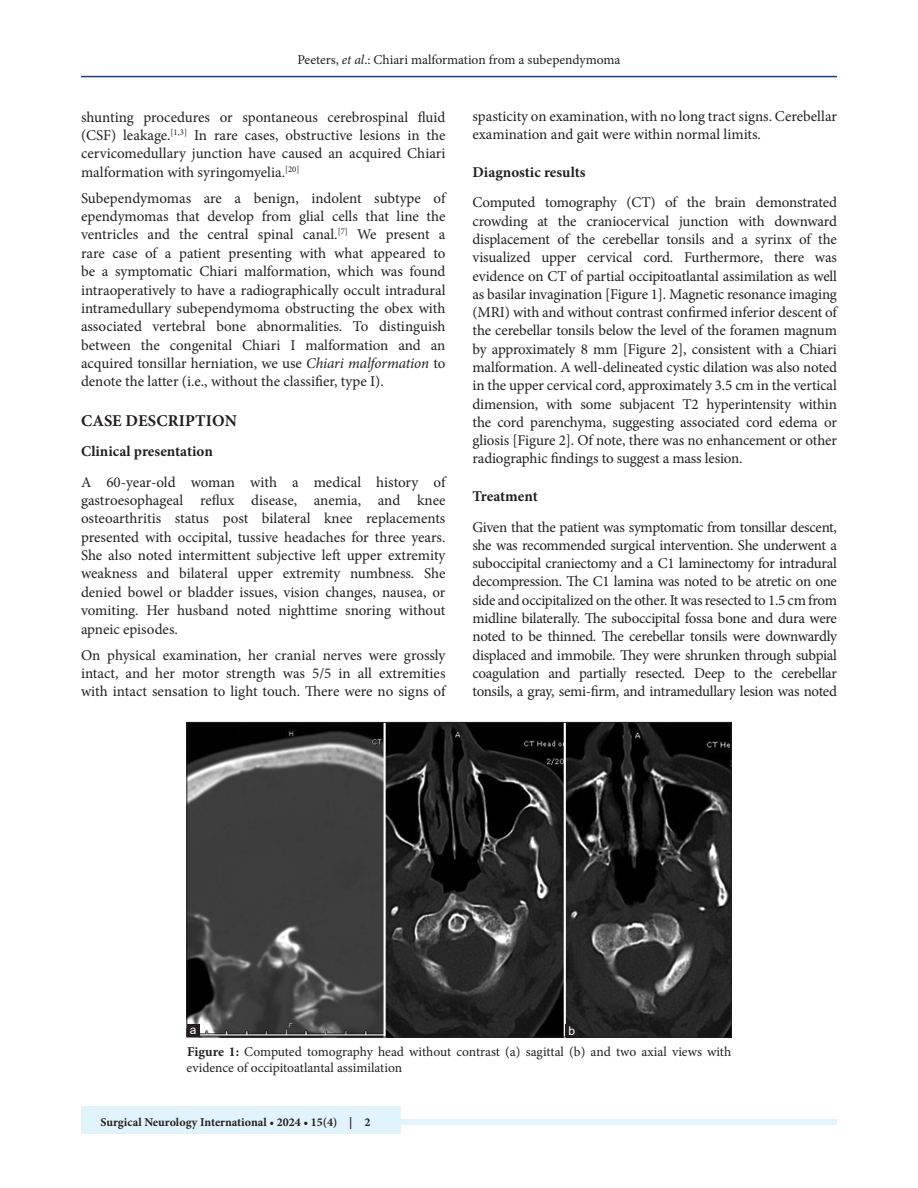
<style>
.page{position:relative;width:918px;height:1188px;background:#fff}
.page>*{position:absolute;margin:0;border:0;box-sizing:border-box;transform-origin:0 0}
.t1{font:700 16.5px "Minion Pro";letter-spacing:.01em;color:#231f20}
.TX{font:15px/18.3px "Minion Pro";letter-spacing:-.005em;color:#231f20;text-align:justify}
.H2_No_Above_Space{font:700 15px "Minion Pro";color:#231f20}
.FGC{font:13.5px/16.5px "Minion Pro";color:#231f20}
.JF{font:700 12px "Minion Pro";color:#231f20}
.LABEL{font:12px "Arial";color:#fff}
.s1{font-style:italic}
.s2{font-weight:700}
</style>
<div class="page">
<hr style="left:81px;top:76px;width:756px;height:1px;background:#164077">
<div style="left:81px;top:1119px;width:756px;height:6px;background:#e1f4fc"></div>
<div style="left:81px;top:1106px;width:319px;height:28px;background:#e1f4fc"></div>
<img style="left:189px;top:724px;width:540px;height:311px">
<div style="left:566px;top:1024px;width:12px;height:13px;background:#231f20"></div>
<div style="left:187px;top:1024px;width:13px;height:13px;background:#231f20"></div>
<p class="FGC" style="left:297px;top:51px;width:325px">Peeters, <span class="s1">et al</span>.: Chiari malformation from a subependymoma</p>
<p class="TX" style="left:81px;top:108px;width:366px">shunting procedures or spontaneous cerebrospinal fluid (CSF) leakage.<sup>[1,3]</sup> In rare cases, obstructive lesions in the cervicomedullary junction have caused an acquired Chiari malformation with syringomyelia.<sup>[20]</sup></p>
<p class="TX" style="left:81px;top:189px;width:366px">Subependymomas are a benign, indolent subtype of ependymomas that develop from glial cells that line the ventricles and the central spinal canal.<sup>[7]</sup> We present a rare case of a patient presenting with what appeared to be a symptomatic Chiari malformation, which was found intraoperatively to have a radiographically occult intradural intramedullary subependymoma obstructing the obex with associated vertebral bone abnormalities. To distinguish between the congenital Chiari I malformation and an acquired tonsillar herniation, we use <span class="s1">Chiari malformation</span> to denote the latter (i.e., without the classifier, type I).</p>
<h1 class="t1" style="left:81px;top:409px;width:157px">CASE DESCRIPTION</h1>
<p class="H2_No_Above_Space" style="left:81px;top:441px;width:133px">Clinical presentation</p>
<p class="TX" style="left:81px;top:473px;width:366px">A 60-year-old woman with a medical history of gastroesophageal reflux disease, anemia, and knee osteoarthritis status post bilateral knee replacements presented with occipital, tussive headaches for three years.<br>She also noted intermittent subjective left upper extremity weakness and bilateral upper extremity numbness. She denied bowel or bladder issues, vision changes, nausea, or vomiting. Her husband noted nighttime snoring without apneic episodes.</p>
<p class="TX" style="left:81px;top:646px;width:366px">On physical examination, her cranial nerves were grossly intact, and her motor strength was 5/5 in all extremities with intact sensation to light touch. There were no signs of</p>
<p class="TX" style="left:472px;top:107px;width:366px">spasticity on examination, with no long tract signs. Cerebellar examination and gait were within normal limits.</p>
<h2 class="H2_No_Above_Space" style="left:472px;top:162px;width:115px">Diagnostic results</h2>
<p class="TX" style="left:472px;top:193px;width:366px">Computed tomography (CT) of the brain demonstrated crowding at the craniocervical junction with downward displacement of the cerebellar tonsils and a syrinx of the visualized upper cervical cord. Furthermore, there was evidence on CT of partial occipitoatlantal assimilation as well as basilar invagination [Figure 1]. Magnetic resonance imaging (MRI) with and without contrast confirmed inferior descent of the cerebellar tonsils below the level of the foramen magnum by approximately 8 mm [Figure 2], consistent with a Chiari malformation. A well-delineated cystic dilation was also noted in the upper cervical cord, approximately 3.5 cm in the vertical dimension, with some subjacent T2 hyperintensity within the cord parenchyma, suggesting associated cord edema or gliosis [Figure 2]. Of note, there was no enhancement or other radiographic findings to suggest a mass lesion.</p>
<h2 class="H2_No_Above_Space" style="left:472px;top:486px;width:67px">Treatment</h2>
<p class="TX" style="left:472px;top:518px;width:366px">Given that the patient was symptomatic from tonsillar descent, she was recommended surgical intervention. She underwent a suboccipital craniectomy and a C1 laminectomy for intradural decompression. The C1 lamina was noted to be atretic on one side and occipitalized on the other. It was resected to 1.5 cm from midline bilaterally. The suboccipital fossa bone and dura were noted to be thinned. The cerebellar tonsils were downwardly displaced and immobile. They were shrunken through subpial coagulation and partially resected. Deep to the cerebellar tonsils, a gray, semi-firm, and intramedullary lesion was noted</p>
<p class="LABEL" style="left:190px;top:1021px;width:8px">a</p>
<p class="LABEL" style="left:569px;top:1022px;width:8px">b</p>
<p class="FGC" style="left:187px;top:1043px;width:546px"><span class="s2">Figure 1:</span> Computed tomography head without contrast (a) sagittal (b) and two axial views with evidence of occipitoatlantal assimilation</p>
<p class="JF" style="left:100px;top:1113px;width:272px">Surgical Neurology International • 2024 • 15(4) | 2</p>
</div>
